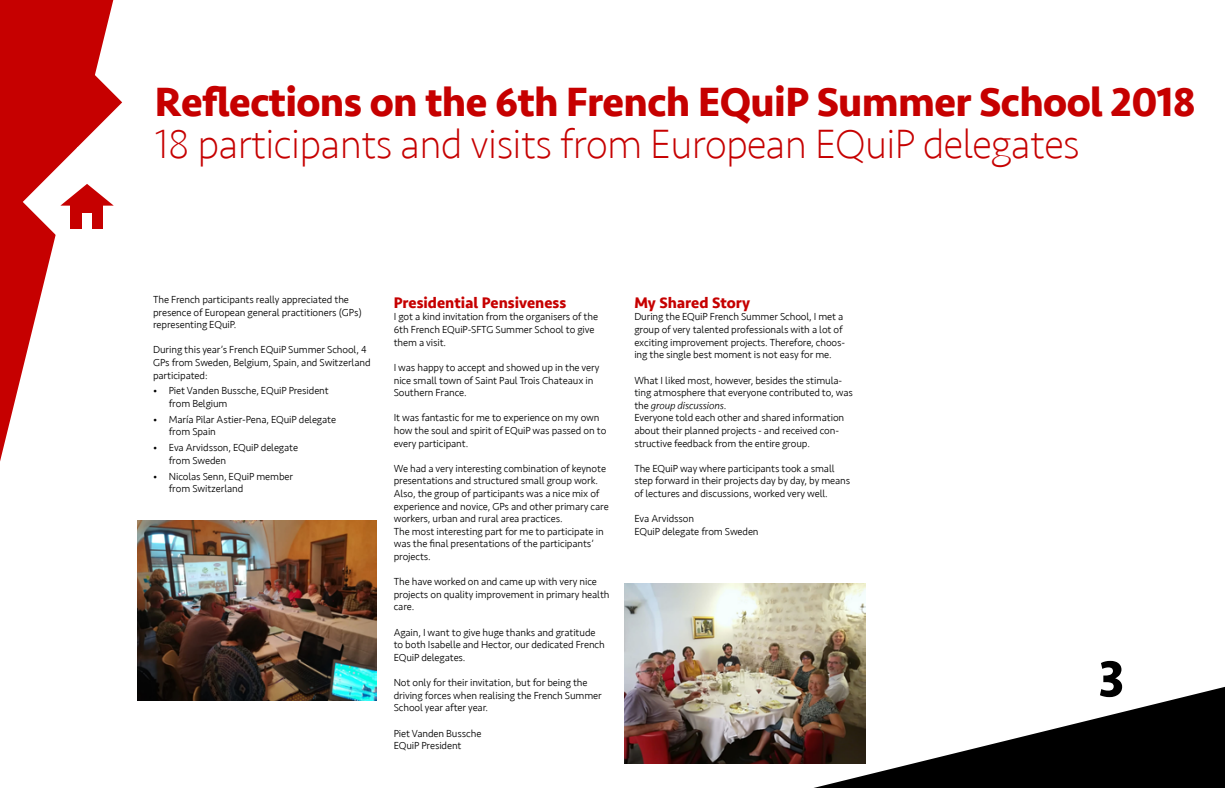
<style>
.page{position:relative;width:1225px;height:788px;background:#fff}
.page>*{position:absolute;margin:0;border:0;box-sizing:border-box;transform-origin:0 0}
.t1{font:700 52.5px "Seravek";color:#000}
.t2{font:200 42px "Seravek";letter-spacing:-.015em;color:#c60000}
.t3{font:700 42px "Seravek";letter-spacing:-.015em;color:#c60000}
.t4{font:700 15.75px "Seravek";color:#c60000}
.t5{font:300 10.5px/12.6px "Seravek";letter-spacing:-.01em;color:#000}
.s1{font-style:italic}
</style>
<div class="page">
<svg style="left:0;top:0;width:113px;height:461px"></svg>
<svg style="left:813px;top:686px;width:412px;height:102px;fill:#000"></svg>
<svg style="left:12px;top:47px;width:110px;height:210px"></svg>
<img style="left:625px;top:583px;width:241px;height:180px">
<img style="left:137px;top:521px;width:239px;height:179px">
<h2 class="t3" style="left:155px;top:68px;width:1042px">Reflections on the 6th French EQuiP Summer School 2018</h2>
<h2 class="t2" style="left:155px;top:119px;width:926px">18 participants and visits from European EQuiP delegates</h2>
<p class="t5" style="left:153px;top:293px;width:210px">The French participants really appreciated the presence of European general practitioners (GPs) representing EQuiP.</p>
<p class="t5" style="left:153px;top:344px;width:219px">During this year’s French EQuiP Summer School, 4<br>GPs from Sweden, Belgium, Spain, and Switzerland participated:</p>
<p class="t5" style="left:169px;top:385px;width:161px;text-indent:-16px">• Piet Vanden Bussche, EQuiP President from Belgium</p>
<p class="t5" style="left:169px;top:413px;width:169px;text-indent:-16px">• María Pilar Astier-Pena, EQuiP delegate from Spain</p>
<p class="t5" style="left:169px;top:441px;width:131px;text-indent:-16px">• Eva Arvidsson, EQuiP delegate from Sweden</p>
<p class="t5" style="left:169px;top:470px;width:126px;text-indent:-16px">• Nicolas Senn, EQuiP member from Switzerland</p>
<h3 class="t4" style="left:394px;top:290px;width:174px">Presidential Pensiveness</h3>
<p class="t5" style="left:394px;top:311px;width:206px">I got a kind invitation from the organisers of the<br>6th French EQuiP-SFTG Summer School to give them a visit.</p>
<p class="t5" style="left:394px;top:361px;width:207px">I was happy to accept and showed up in the very nice small town of Saint Paul Trois Chateaux in<br>Southern France.</p>
<p class="t5" style="left:394px;top:411px;width:214px">It was fantastic for me to experience on my own how the soul and spirit of EQuiP was passed on to every participant.</p>
<p class="t5" style="left:394px;top:462px;width:216px">We had a very interesting combination of keynote presentations and structured small group work.<br>Also, the group of participants was a nice mix of experience and novice, GPs and other primary care workers, urban and rural area practices.<br>The most interesting part for me to participate in was the final presentations of the participants’ projects.</p>
<p class="t5" style="left:394px;top:575px;width:217px">The have worked on and came up with very nice projects on quality improvement in primary health care.</p>
<p class="t5" style="left:394px;top:626px;width:213px">Again, I want to give huge thanks and gratitude to both Isabelle and Hector, our dedicated French<br>EQuiP delegates.</p>
<p class="t5" style="left:394px;top:676px;width:210px">Not only for their invitation, but for being the driving forces when realising the French Summer<br>School year after year.</p>
<p class="t5" style="left:394px;top:726px;width:89px">Piet Vanden Bussche<br>EQuiP President</p>
<h3 class="t4" style="left:634px;top:290px;width:117px">My Shared Story</h3>
<p class="t5" style="left:634px;top:311px;width:212px">During the EQuiP French Summer School, I met a group of very talented professionals with a lot of exciting improvement projects. Therefore, choos&shy;ing the single best moment is not easy for me.</p>
<p class="t5" style="left:634px;top:374px;width:220px">What I liked most, however, besides the stimula&shy;ting atmosphere that everyone contributed to, was the <span class="s1">group discussions</span>.<br>Everyone told each other and shared information about their planned projects - and received con&shy;structive feedback from the entire group.</p>
<p class="t5" style="left:634px;top:462px;width:217px">The EQuiP way where participants took a small step forward in their projects day by day, by means of lectures and discussions, worked very well.</p>
<p class="t5" style="left:634px;top:512px;width:126px">Eva Arvidsson<br>EQuiP delegate from Sweden</p>
<h1 class="t1" style="left:1098px;top:637px;width:27px">3</h1>
</div>
